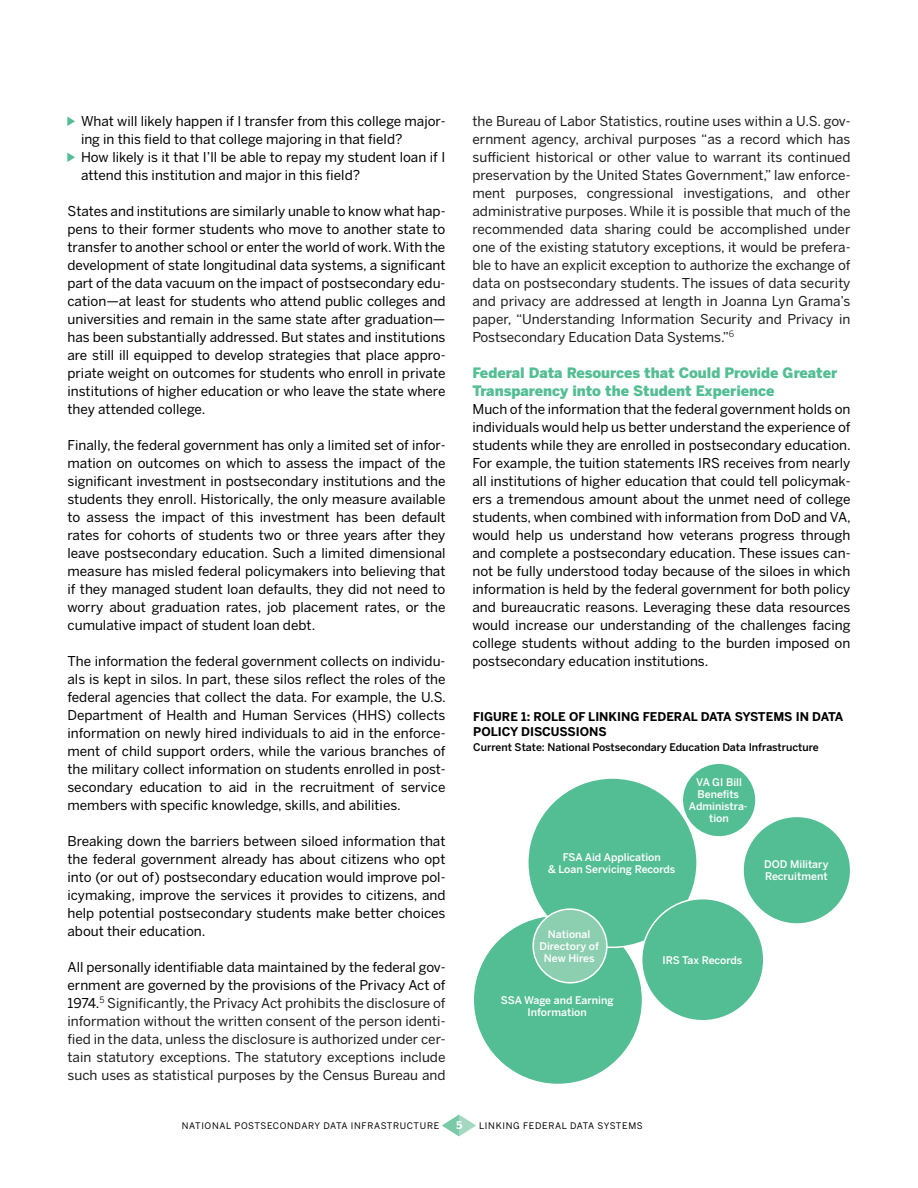
<style>
.page{position:relative;width:918px;height:1188px;background:#fff}
.page>*{position:absolute;margin:0;border:0;box-sizing:border-box;transform-origin:0 0}
.t1{font:900 14.25px/18px "Benton Sans";color:#53be94}
.t2{font:13.5px/18px "Benton Sans";color:#000;text-align:justify}
.t3{font:13.5px/18px "Benton Sans";color:#1c1c1c;text-align:justify}
.t4{font:700 12px/15px "Benton Sans";color:#000}
.t5{font:500 10.5px/12px "Benton Sans";color:#fff;text-align:center}
.t6{font:500 10.5px "Benton Sans";color:#000}
.t7{font:700 10.5px "Benton Sans";color:#fff}
.t8{font:9px "Benton Sans";letter-spacing:.075em;color:#000}
.s1{color:#53be94}
.s2{color:#000}
</style>
<div class="page">
<svg style="left:442px;top:1115px;width:34px;height:21px"></svg>
<div style="left:473px;top:915px;width:170px;height:169px;background:#53be94;border-radius:50%"></div>
<div style="left:528px;top:778px;width:169px;height:169px;background:#53be94;border-radius:50%"></div>
<div style="left:533px;top:909px;width:74px;height:74px;background:#8ccfb0;border-radius:50%"></div>
<div style="left:532px;top:908px;width:76px;height:76px;border:2px solid #fff;border-radius:50%"></div>
<div style="left:642px;top:899px;width:122px;height:122px;background:#53be94;border-radius:50%"></div>
<div style="left:641px;top:898px;width:124px;height:123px;border:2px solid #fff;border-radius:50%"></div>
<div style="left:743px;top:816px;width:108px;height:108px;background:#53be94;border-radius:50%"></div>
<div style="left:682px;top:763px;width:74px;height:74px;background:#53be94;border-radius:50%"></div>
<div style="left:682px;top:762px;width:75px;height:76px;border:2px solid #fff;border-radius:50%"></div>
<p class="t2" style="left:81px;top:112px;width:366px;text-indent:-14px"><span class="s1">●</span> What will likely happen if I transfer from this college major&shy;ing in this field to that college majoring in that field?</p>
<p class="t2" style="left:81px;top:148px;width:366px;text-indent:-14px"><span class="s1">●</span> How likely is it that I’ll be able to repay my student loan if I attend this institution and major in this field?</p>
<p class="t2" style="left:68px;top:202px;width:380px">States and institutions are similarly unable to know what hap&shy;pens to their former students who move to another state to transfer to another school or enter the world of work. With the development of state longitudinal data systems, a significant part of the data vacuum on the impact of postsecondary edu&shy;cation—at least for students who attend public colleges and universities and remain in the same state after graduation— has been substantially addressed. But states and institutions are still ill equipped to develop strategies that place appro&shy;priate weight on outcomes for students who enroll in private institutions of higher education or who leave the state where they attended college.</p>
<p class="t2" style="left:68px;top:436px;width:380px">Finally, the federal government has only a limited set of infor&shy;mation on outcomes on which to assess the impact of the significant investment in postsecondary institutions and the students they enroll. Historically, the only measure available to assess the impact of this investment has been default rates for cohorts of students two or three years after they leave postsecondary education. Such a limited dimensional measure has misled federal policymakers into believing that if they managed student loan defaults, they did not need to worry about graduation rates, job placement rates, or the cumulative impact of student loan debt.</p>
<p class="t2" style="left:68px;top:652px;width:380px">The information the federal government collects on individu&shy;als is kept in silos. In part, these silos reflect the roles of the federal agencies that collect the data. For example, the U.S.<br>Department of Health and Human Services (HHS) collects information on newly hired individuals to aid in the enforce&shy;ment of child support orders, while the various branches of the military collect information on students enrolled in post&shy;secondary education to aid in the recruitment of service members with specific knowledge, skills, and abilities.</p>
<p class="t2" style="left:68px;top:832px;width:380px">Breaking down the barriers between siloed information that the federal government already has about citizens who opt into (or out of) postsecondary education would improve pol&shy;icymaking, improve the services it provides to citizens, and help potential postsecondary students make better choices about their education.</p>
<p class="t3" style="left:67px;top:958px;width:380px"><span class="s2">All personally identifiable data maintained by the federal gov&shy;ernment are governed by the provisions of the Privacy Act of 1974.</span><sup>5</sup> Significantly, the Privacy Act prohibits the disclosure of information without the written consent of the person identi&shy;fied in the data, unless the disclosure is authorized under cer&shy;tain statutory exceptions. The statutory exceptions include such uses as statistical purposes by the Census Bureau and</p>
<p class="t3" style="left:472px;top:112px;width:380px">the Bureau of Labor Statistics, routine uses within a U.S. gov&shy;ernment agency, archival purposes “as a record which has sufficient historical or other value to warrant its continued preservation by the United States Government,” law enforce&shy;ment purposes, congressional investigations, and other administrative purposes. While it is possible that much of the recommended data sharing could be accomplished under one of the existing statutory exceptions, it would be prefera&shy;ble to have an explicit exception to authorize the exchange of data on postsecondary students. The issues of data security and privacy are addressed at length in Joanna Lyn Grama’s paper, “Understanding Information Security and Privacy in Postsecondary Education Data Systems.”<sup>6</sup></p>
<p class="t1" style="left:472px;top:364px;width:366px">Federal Data Resources that Could Provide Greater<br>Transparency into the Student Experience</p>
<p class="t2" style="left:472px;top:400px;width:380px">Much of the information that the federal government holds on individuals would help us better understand the experience of students while they are enrolled in postsecondary education.<br>For example, the tuition statements IRS receives from nearly all institutions of higher education that could tell policymak&shy;ers a tremendous amount about the unmet need of college students, when combined with information from DoD and VA, would help us understand how veterans progress through and complete a postsecondary education. These issues can&shy;not be fully understood today because of the siloes in which information is held by the federal government for both policy and bureaucratic reasons. Leveraging these data resources would increase our understanding of the challenges facing college students without adding to the burden imposed on postsecondary education institutions.</p>
<p class="t4" style="left:473px;top:709px;width:372px">FIGURE 1: ROLE OF LINKING FEDERAL DATA SYSTEMS IN DATA<br>POLICY DISCUSSIONS</p>
<p class="t6" style="left:473px;top:741px;width:347px">Current State: National Postsecondary Education Data Infrastructure</p>
<p class="t5" style="left:548px;top:851px;width:129px">FSA Aid Application<br>&amp; Loan Servicing Records</p>
<p class="t5" style="left:689px;top:776px;width:60px">VA GI Bill<br>Benefits<br>Administra&shy;tion</p>
<p class="t5" style="left:764px;top:858px;width:66px;text-align:left">DOD Military<br>Recruitment</p>
<p class="t5" style="left:539px;top:928px;width:61px">National<br>Directory of<br>New Hires</p>
<p class="t5" style="left:501px;top:994px;width:114px">SSA Wage and Earning<br>Information</p>
<p class="t5" style="left:662px;top:954px;width:82px">IRS Tax Records</p>
<p class="t8" style="left:182px;top:1120px;width:259px">NATIONAL POSTSECONDARY DATA INFRASTRUCTURE</p>
<p class="t7" style="left:456px;top:1119px;width:8px">5</p>
<p class="t8" style="left:479px;top:1120px;width:165px">LINKING FEDERAL DATA SYSTEMS</p>
</div>
